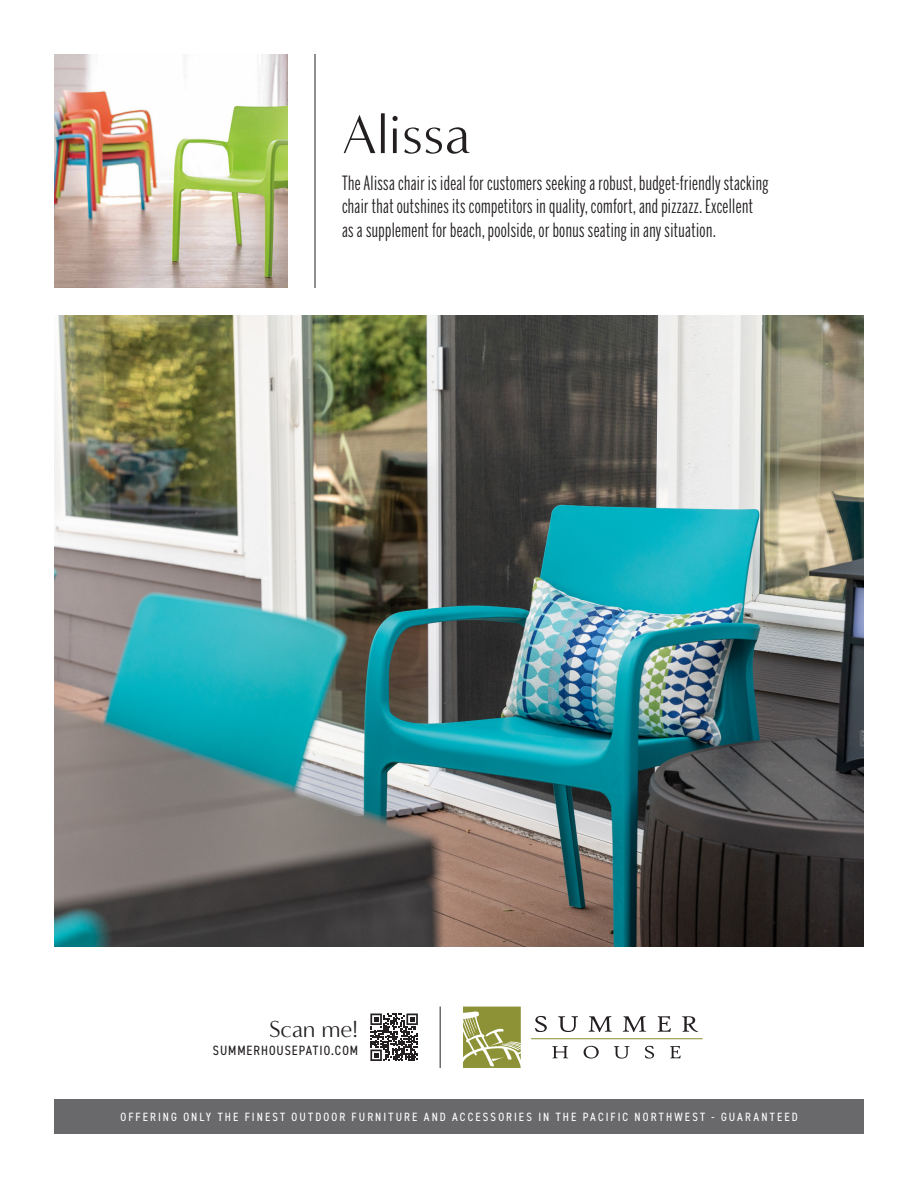
<style>
.page{position:relative;width:918px;height:1188px;background:#fff}
.page>*{position:absolute;margin:0;border:0;box-sizing:border-box;transform-origin:0 0}
.t1{font:55.5px "Minerva Modern";color:#231f20}
.t2{font:24px "Minerva Modern";letter-spacing:-.005em;color:#231f20}
.t3{font:19.5px/23.4px "Benton Sans Extra Compressed";letter-spacing:.02em;color:#231f20}
.t4{font:condensed 13.5px "DIN2014";letter-spacing:.07em;color:#231f20}
.t5{font:condensed 12px "DIN2014";letter-spacing:.175em;color:#fff}
</style>
<div class="page">
<img style="left:54px;top:54px;width:234px;height:234px">
<hr style="left:315px;top:54px;width:1px;height:234px;background:#231f20">
<img style="left:54px;top:315px;width:810px;height:632px">
<div style="left:54px;top:1099px;width:810px;height:35px;background:#69696c"></div>
<svg style="left:463px;top:1007px;width:58px;height:61px;background:#a4a85f"></svg>
<svg style="left:535px;top:1016px;width:12px;height:16px"></svg>
<svg style="left:558px;top:1016px;width:20px;height:16px"></svg>
<svg style="left:589px;top:1016px;width:23px;height:16px"></svg>
<svg style="left:623px;top:1016px;width:23px;height:16px"></svg>
<svg style="left:658px;top:1016px;width:13px;height:16px"></svg>
<svg style="left:682px;top:1016px;width:16px;height:16px"></svg>
<svg style="left:552px;top:1046px;width:16px;height:12px"></svg>
<svg style="left:584px;top:1046px;width:15px;height:13px"></svg>
<svg style="left:614px;top:1046px;width:16px;height:13px"></svg>
<svg style="left:645px;top:1046px;width:9px;height:13px"></svg>
<svg style="left:670px;top:1046px;width:11px;height:12px"></svg>
<hr style="left:531px;top:1038px;width:172px;height:1px;background:#8d9236">
<svg style="left:370px;top:1014px;width:48px;height:47px"></svg>
<hr style="left:440px;top:1007px;width:1px;height:61px;background:#231f20">
<p class="t1" style="left:342px;top:103px;width:130px">Alissa</p>
<p class="t3" style="left:342px;top:171px;width:428px">The Alissa chair is ideal for customers seeking a robust, budget-friendly stacking chair that outshines its competitors in quality, comfort, and pizzazz. Excellent as a supplement for beach, poolside, or bonus seating in any situation.</p>
<p class="t2" style="left:269px;top:1016px;width:91px">Scan me!</p>
<p class="t4" style="left:213px;top:1041px;width:147px">SUMMERHOUSEPATIO.COM</p>
<p class="t5" style="left:120px;top:1109px;width:679px">OFFERING ONLY THE FINEST OUTDOOR FURNITURE AND ACCESSORIES IN THE PACIFIC NORTHWEST - GUARANTEED</p>
</div>
